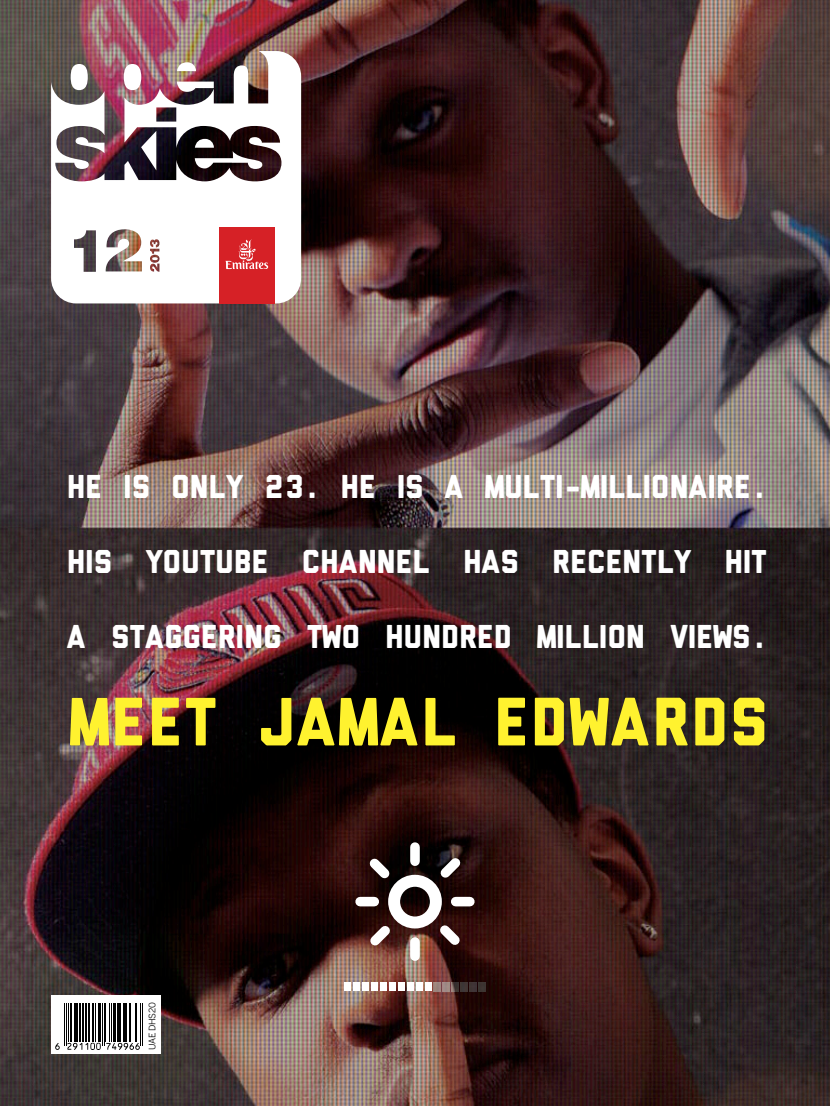
<style>
.page{position:relative;width:830px;height:1106px;background:#fff}
.page>*{position:absolute;margin:0;border:0;box-sizing:border-box;transform-origin:0 0}
.t1{font:68.25px "Liberator";letter-spacing:.02em;color:#fff22f}
.t2{font:33px "Liberator";letter-spacing:-.01em;color:#fff}
.t3{font:9px "Benton Sans";letter-spacing:-.02em;color:#000}
</style>
<div class="page">
<img style="left:0;top:0;width:829px;height:1106px">
<div style="left:388px;top:874px;width:53px;height:54px;border:12px solid #fff;border-radius:50%"></div>
<div style="left:410px;top:847px;width:9px;height:14px;background:#fff"></div>
<div style="left:410px;top:942px;width:9px;height:14px;background:#fff"></div>
<div style="left:360px;top:896px;width:14px;height:10px;background:#fff"></div>
<div style="left:455px;top:896px;width:14px;height:10px;background:#fff"></div>
<svg style="left:361px;top:850px;width:37px;height:37px"></svg>
<svg style="left:361px;top:917px;width:37px;height:37px"></svg>
<svg style="left:431px;top:849px;width:37px;height:37px"></svg>
<svg style="left:431px;top:916px;width:37px;height:37px"></svg>
<svg style="left:433px;top:982px;width:52px;height:9px"></svg>
<div style="left:416px;top:982px;width:6px;height:9px;background:#fff"></div>
<div style="left:425px;top:982px;width:6px;height:9px;background:#fff"></div>
<div style="left:407px;top:982px;width:7px;height:9px;background:#fff"></div>
<div style="left:398px;top:982px;width:7px;height:9px;background:#fff"></div>
<div style="left:389px;top:982px;width:7px;height:9px;background:#fff"></div>
<div style="left:380px;top:982px;width:7px;height:9px;background:#fff"></div>
<div style="left:371px;top:982px;width:7px;height:9px;background:#fff"></div>
<div style="left:362px;top:982px;width:7px;height:9px;background:#fff"></div>
<div style="left:353px;top:982px;width:7px;height:9px;background:#fff"></div>
<div style="left:344px;top:982px;width:7px;height:9px;background:#fff"></div>
<img style="left:51px;top:51px;width:250px;height:252px">
<div style="left:219px;top:227px;width:55px;height:76px;background:#d62126"></div>
<svg style="left:225px;top:239px;width:43px;height:30px"></svg>
<div style="left:51px;top:995px;width:109px;height:59px;background:#fff"></div>
<hr style="left:64px;top:1003px;width:1px;height:43px;background:#000">
<hr style="left:66px;top:1003px;width:1px;height:43px;background:#000">
<hr style="left:68px;top:1003px;width:1px;height:38px;background:#000">
<hr style="left:71px;top:1003px;width:1px;height:38px;background:#000">
<hr style="left:74px;top:1003px;width:1px;height:38px;background:#000">
<hr style="left:76px;top:1003px;width:2px;height:38px;background:#000">
<hr style="left:79px;top:1003px;width:2px;height:38px;background:#000">
<hr style="left:82px;top:1003px;width:2px;height:38px;background:#000">
<hr style="left:85px;top:1003px;width:1px;height:38px;background:#000">
<hr style="left:88px;top:1003px;width:2px;height:38px;background:#000">
<hr style="left:92px;top:1003px;width:2px;height:38px;background:#000">
<hr style="left:95px;top:1003px;width:1px;height:38px;background:#000">
<hr style="left:98px;top:1003px;width:2px;height:38px;background:#000">
<hr style="left:100px;top:1003px;width:1px;height:38px;background:#000">
<hr style="left:102px;top:1003px;width:1px;height:43px;background:#000">
<hr style="left:104px;top:1003px;width:1px;height:43px;background:#000">
<hr style="left:105px;top:1003px;width:1px;height:38px;background:#000">
<hr style="left:109px;top:1003px;width:1px;height:38px;background:#000">
<hr style="left:111px;top:1003px;width:1px;height:38px;background:#000">
<hr style="left:113px;top:1003px;width:2px;height:38px;background:#000">
<hr style="left:117px;top:1003px;width:3px;height:38px;background:#000">
<hr style="left:120px;top:1003px;width:1px;height:38px;background:#000">
<hr style="left:123px;top:1003px;width:2px;height:38px;background:#000">
<hr style="left:126px;top:1003px;width:1px;height:38px;background:#000">
<hr style="left:129px;top:1003px;width:1px;height:38px;background:#000">
<hr style="left:130px;top:1003px;width:1px;height:38px;background:#000">
<hr style="left:135px;top:1003px;width:1px;height:38px;background:#000">
<hr style="left:136px;top:1003px;width:1px;height:38px;background:#000">
<hr style="left:140px;top:1003px;width:1px;height:43px;background:#000">
<hr style="left:142px;top:1003px;width:1px;height:43px;background:#000">
<svg style="left:55px;top:1043px;width:5px;height:6px"></svg>
<svg style="left:67px;top:1042px;width:73px;height:7px"></svg>
<p class="t2" style="left:65px;top:474px;width:701px">HE IS ONLY 23. HE IS A MULTI-MILLIONAIRE.</p>
<p class="t2" style="left:65px;top:549px;width:701px">HIS YOUTUBE CHANNEL HAS RECENTLY HIT</p>
<p class="t2" style="left:65px;top:624px;width:701px">A STAGGERING TWO HUNDRED MILLION VIEWS.</p>
<h1 class="t1" style="left:65px;top:697px;width:700px">MEET JAMAL EDWARDS</h1>
<p class="t3" style="left:147px;top:1050px;width:50px;rotate:-90deg">UAE DHS20</p>
</div>
